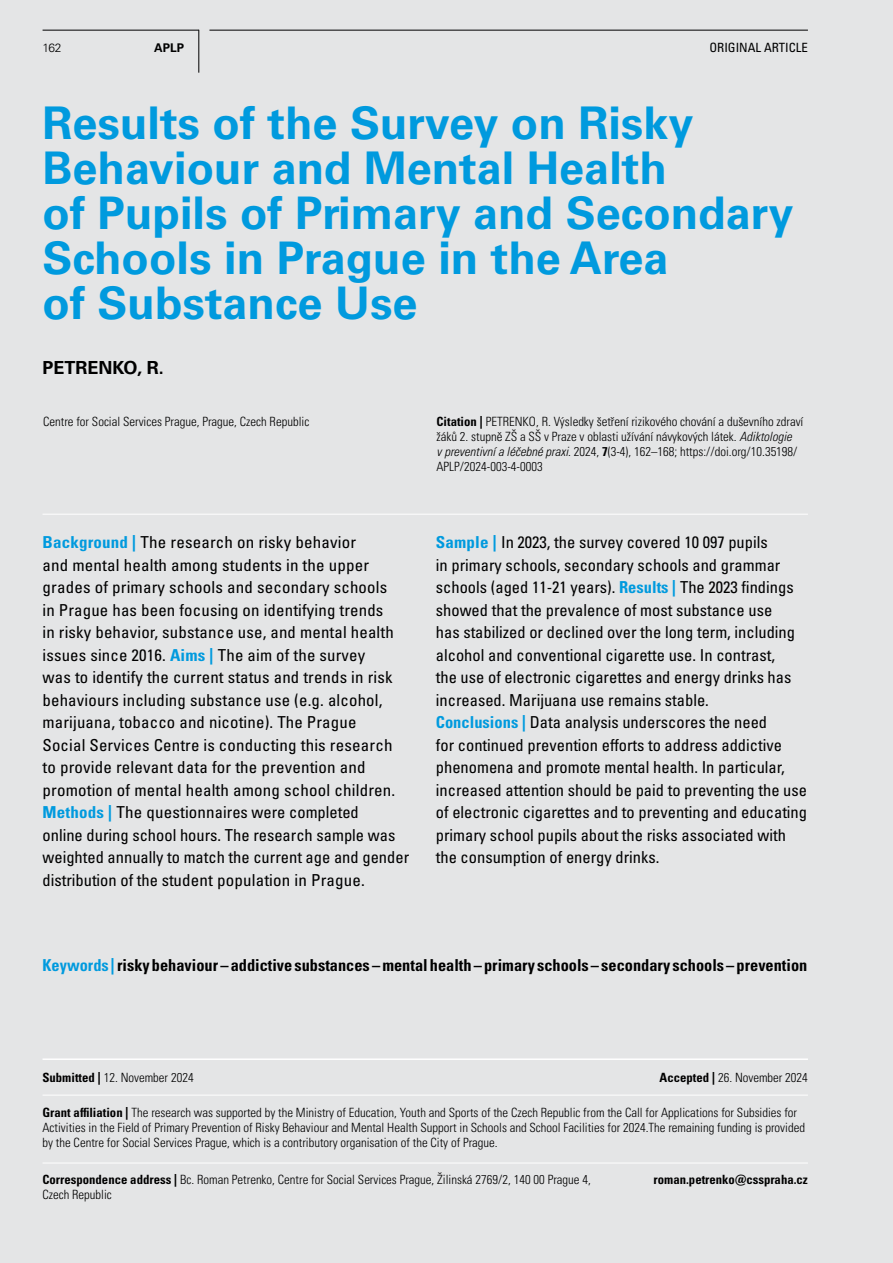
<style>
.page{position:relative;width:893px;height:1263px;background:#e4e5e6}
.page>*{position:absolute;margin:0;border:0;box-sizing:border-box;transform-origin:0 0}
.headline_1{font:700 45px/45px "Univers LT Pro 65";color:#009ade}
.authors{font:700 18px "Univers LT Pro 65";color:#000}
.abstract{font:condensed 16.5px/22.5px "Univers LT Pro";color:#000}
.keywords{font:700 condensed 16.5px "Univers LT Pro";color:#000}
.t1{font:300 condensed 12.75px/15px "Univers LT Pro";color:#000}
.t2{font:700 condensed 12.75px "Univers LT Pro";color:#000}
.t3{font:condensed 12.75px "Univers LT Pro";color:#000}
.t4{font:700 12px "Univers LT Pro 65";color:#000}
.t5{font:300 12px "Univers LT Pro 45";color:#000}
.s1{font-weight:700}
.s2{font-style:italic}
.s3{font-weight:700;color:#009ade}
.s4{color:#009ade}
</style>
<div class="page">
<hr style="left:43px;top:1058px;width:765px;height:2px;background:#fff">
<hr style="left:43px;top:1095px;width:765px;height:1px;background:#fff">
<hr style="left:43px;top:1163px;width:765px;height:1px;background:#fff">
<hr style="left:43px;top:514px;width:765px;height:1px;background:#fff">
<hr style="left:198px;top:30px;width:1px;height:43px;background:#000">
<hr style="left:209px;top:30px;width:599px;height:1px;background:#000">
<hr style="left:43px;top:30px;width:156px;height:1px;background:#000">
<p class="t5" style="left:42px;top:39px;width:21px">162</p>
<p class="t4" style="left:154px;top:39px;width:31px">APLP</p>
<p class="t3" style="left:709px;top:40px;width:100px">ORIGINAL ARTICLE</p>
<p class="headline_1" style="left:43px;top:98px;width:752px">Results of the Survey on Risky<br>Behaviour and Mental Health<br>of Pupils of Primary and Secondary<br>Schools in Prague in the Area<br>of Substance Use</p>
<p class="authors" style="left:43px;top:355px;width:123px">PETRENKO, R.</p>
<p class="t1" style="left:43px;top:414px;width:268px">Centre for Social Services Prague, Prague, Czech Republic</p>
<p class="t1" style="left:437px;top:414px;width:368px"><span class="s1">Citation |</span> PETRENKO, R. Výsledky šetření rizikového chování a duševního zdraví žáků 2. stupně ZŠ a SŠ v Praze v oblasti užívání návykových látek. <span class="s2">Adiktologie<br>v preventivní a léčebné praxi</span>. 2024, <span class="s1">7</span>(3-4), 162–168; https://doi.org/10.35198/ APLP/2024-003-4-0003</p>
<p class="abstract" style="left:43px;top:530px;width:368px"><span class="s3">Background |</span> The research on risky behavior<br>and mental health among students in the upper grades of primary schools and secondary schools<br>in Prague has been focusing on identifying trends<br>in risky behavior, substance use, and mental health issues since 2016. <span class="s3">Aims |</span> The aim of the survey<br>was to identify the current status and trends in risk behaviours including substance use (e.g. alcohol, marijuana, tobacco and nicotine). The Prague<br>Social Services Centre is conducting this research to provide relevant data for the prevention and promotion of mental health among school children.<br><span class="s3">Methods |</span> The questionnaires were completed<br>online during school hours. The research sample was weighted annually to match the current age and gender distribution of the student population in Prague.</p>
<p class="abstract" style="left:436px;top:530px;width:373px"><span class="s3">Sample |</span> In 2023, the survey covered 10 097 pupils<br>in primary schools, secondary schools and grammar schools (aged 11-21 years). <span class="s3">Results |</span> The 2023 findings showed that the prevalence of most substance use<br>has stabilized or declined over the long term, including alcohol and conventional cigarette use. In contrast,<br>the use of electronic cigarettes and energy drinks has increased. Marijuana use remains stable.<br><span class="s3">Conclusions |</span> Data analysis underscores the need<br>for continued prevention efforts to address addictive phenomena and promote mental health. In particular, increased attention should be paid to preventing the use of electronic cigarettes and to preventing and educating primary school pupils about the risks associated with the consumption of energy drinks.</p>
<p class="keywords" style="left:43px;top:955px;width:766px"><span class="s4">Keywords |</span> risky behaviour – addictive substances – mental health – primary schools – secondary schools – prevention</p>
<p class="t1" style="left:42px;top:1069px;width:153px"><span class="s1">Submitted |</span> 12. November 2024</p>
<p class="t1" style="left:660px;top:1069px;width:150px"><span class="s1">Accepted |</span> 26. November 2024</p>
<p class="t1" style="left:42px;top:1105px;width:764px"><span class="s1">Grant affiliation |</span> The research was supported by the Ministry of Education, Youth and Sports of the Czech Republic from the Call for Applications for Subsidies for<br>Activities in the Field of Primary Prevention of Risky Behaviour and Mental Health Support in Schools and School Facilities for 2024.The remaining funding is provided by the Centre for Social Services Prague, which is a contributory organisation of the City of Prague.</p>
<p class="t1" style="left:42px;top:1171px;width:550px"><span class="s1">Correspondence address |</span> Bc. Roman Petrenko, Centre for Social Services Prague, Žilinská 2769/2, 140 00 Prague 4,<br>Czech Republic</p>
<p class="t2" style="left:653px;top:1172px;width:156px">roman.petrenko@csspraha.cz</p>
</div>
